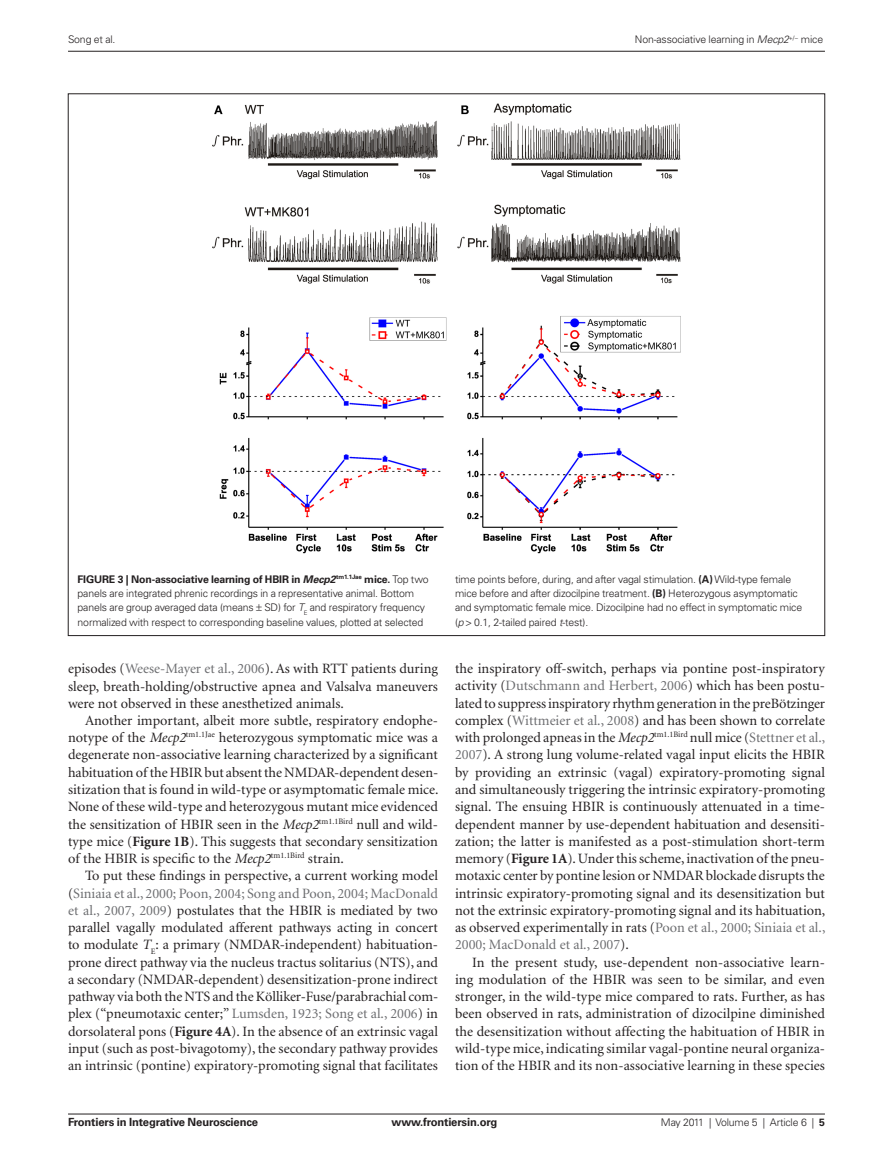
<style>
.page{position:relative;width:893px;height:1170px;background:#fff}
.page>*{position:absolute;margin:0;border:0;box-sizing:border-box;transform-origin:0 0}
.t1{font:14.25px/17.2px "Minion";color:#231f20;text-align:justify}
.t2{font:700 11.25px "Univers";letter-spacing:-.015em;color:#231f20}
.t3{font:300 10.5px/14.2px "Univers";letter-spacing:-.015em;color:#231f20}
.s1{font-style:italic}
.s2{font-weight:700}
.s3{font-weight:700;font-style:italic}
.s4{color:#6c6d70}
</style>
<div class="page">
<img style="left:213px;top:103px;width:467px;height:450px">
<hr style="left:68px;top:51px;width:757px;height:1px;background:#231f20">
<hr style="left:68px;top:1113px;width:757px;height:1px;background:#231f20">
<p class="t3" style="left:68px;top:32px;width:49px">Song et al.</p>
<p class="t3" style="left:635px;top:32px;width:190px">Non-associative learning in <span class="s1">Mecp2</span><sup>+/−</sup> mice</p>
<p class="t3" style="left:78px;top:572px;width:353px"><span class="s2">Figure 3 | Non-associative learning of HBIR in</span> <span class="s3">Mecp2</span><sup>tm1.1Jae</sup> <span class="s2">mice.</span> Top two panels are integrated phrenic recordings in a representative animal. Bottom panels are group averaged data (means SD) for <span class="s1">T</span><sub>E</sub> and respiratory frequency normalized with respect to corresponding baseline values, plotted at selected</p>
<p class="t3" style="left:455px;top:572px;width:349px">time points before, during, and after vagal stimulation. <span class="s2">(A)</span> Wild-type female mice before and after dizocilpine treatment. <span class="s2">(B)</span> Heterozygous asymptomatic and symptomatic female mice. Dizocilpine had no effect in symptomatic mice (<span class="s1">p</span> 0.1, 2-tailed paired <span class="s1">t</span>-test).</p>
<p class="t1" style="left:68px;top:660px;width:371px">episodes (<span class="s4">Weese-Mayer et al., 2006</span>). As with RTT patients during sleep, breath-holding/obstructive apnea and Valsalva maneuvers were not observed in these anesthetized animals.</p>
<p class="t1" style="left:68px;top:712px;width:372px;text-indent:17px">Another important, albeit more subtle, respiratory endophe&shy;notype of the <span class="s1">Mecp2</span><sup>tm1.1Jae</sup> heterozygous symptomatic mice was a degenerate non-associative learning characterized by a significant habituation of the HBIR but absent the NMDAR-dependent desen&shy;sitization that is found in wild-type or asymptomatic female mice.<br>None of these wild-type and heterozygous mutant mice evidenced the sensitization of HBIR seen in the <span class="s1">Mecp2</span><sup>tm1.1Bird</sup> null and wild&shy;type mice (<span class="s2">Figure 1B</span>). This suggests that secondary sensitization of the HBIR is specific to the <span class="s1">Mecp2</span><sup>tm1.1Bird</sup> strain.</p>
<p class="t1" style="left:68px;top:867px;width:372px;text-indent:17px">To put these findings in perspective, a current working model (<span class="s4">Siniaia et al., 2000; Poon, 2004; Song and Poon, 2004; MacDonald et al., 2007, 2009</span>) postulates that the HBIR is mediated by two parallel vagally modulated afferent pathways acting in concert to modulate <span class="s1">T</span><sub>E</sub>: a primary (NMDAR-independent) habituation&shy;prone direct pathway via the nucleus tractus solitarius (NTS), and a secondary (NMDAR-dependent) desensitization-prone indirect pathway via both the NTS and the Kölliker-Fuse/parabrachial com&shy;plex (“pneumotaxic center;” <span class="s4">Lumsden, 1923; Song et al., 2006</span>) in dorsolateral pons (<span class="s2">Figure 4A</span>). In the absence of an extrinsic vagal input (such as post-bivagotomy), the secondary pathway provides an intrinsic (pontine) expiratory-promoting signal that facilitates</p>
<p class="t1" style="left:455px;top:660px;width:372px">the inspiratory off-switch, perhaps via pontine post-inspiratory activity (<span class="s4">Dutschmann and Herbert, 2006</span>) which has been postu&shy;lated to suppress inspiratory rhythm generation in the preBötzinger complex (<span class="s4">Wittmeier et al., 2008</span>) and has been shown to correlate with prolonged apneas in the <span class="s1">Mecp2</span><sup>tm1.1Bird</sup> null mice (<span class="s4">Stettner et al., 2007</span>). A strong lung volume-related vagal input elicits the HBIR by providing an extrinsic (vagal) expiratory-promoting signal and simultaneously triggering the intrinsic expiratory-promoting signal. The ensuing HBIR is continuously attenuated in a time&shy;dependent manner by use-dependent habituation and desensiti&shy;zation; the latter is manifested as a post-stimulation short-term memory (<span class="s2">Figure 1A</span>). Under this scheme, inactivation of the pneu&shy;motaxic center by pontine lesion or NMDAR blockade disrupts the intrinsic expiratory-promoting signal and its desensitization but not the extrinsic expiratory-promoting signal and its habituation, as observed experimentally in rats (<span class="s4">Poon et al., 2000; Siniaia et al., 2000; MacDonald et al., 2007</span>).</p>
<p class="t1" style="left:455px;top:953px;width:372px;text-indent:17px">In the present study, use-dependent non-associative learn&shy;ing modulation of the HBIR was seen to be similar, and even stronger, in the wild-type mice compared to rats. Further, as has been observed in rats, administration of dizocilpine diminished the desensitization without affecting the habituation of HBIR in wild-type mice, indicating similar vagal-pontine neural organiza&shy;tion of the HBIR and its non-associative learning in these species</p>
<p class="t2" style="left:68px;top:1115px;width:192px">Frontiers in Integrative Neuroscience</p>
<p class="t2" style="left:392px;top:1115px;width:107px">www.frontiersin.org</p>
<p class="t3" style="left:661px;top:1115px;width:165px">May 2011 | Volume 5 | Article 6 | <span class="s2">5</span></p>
</div>
